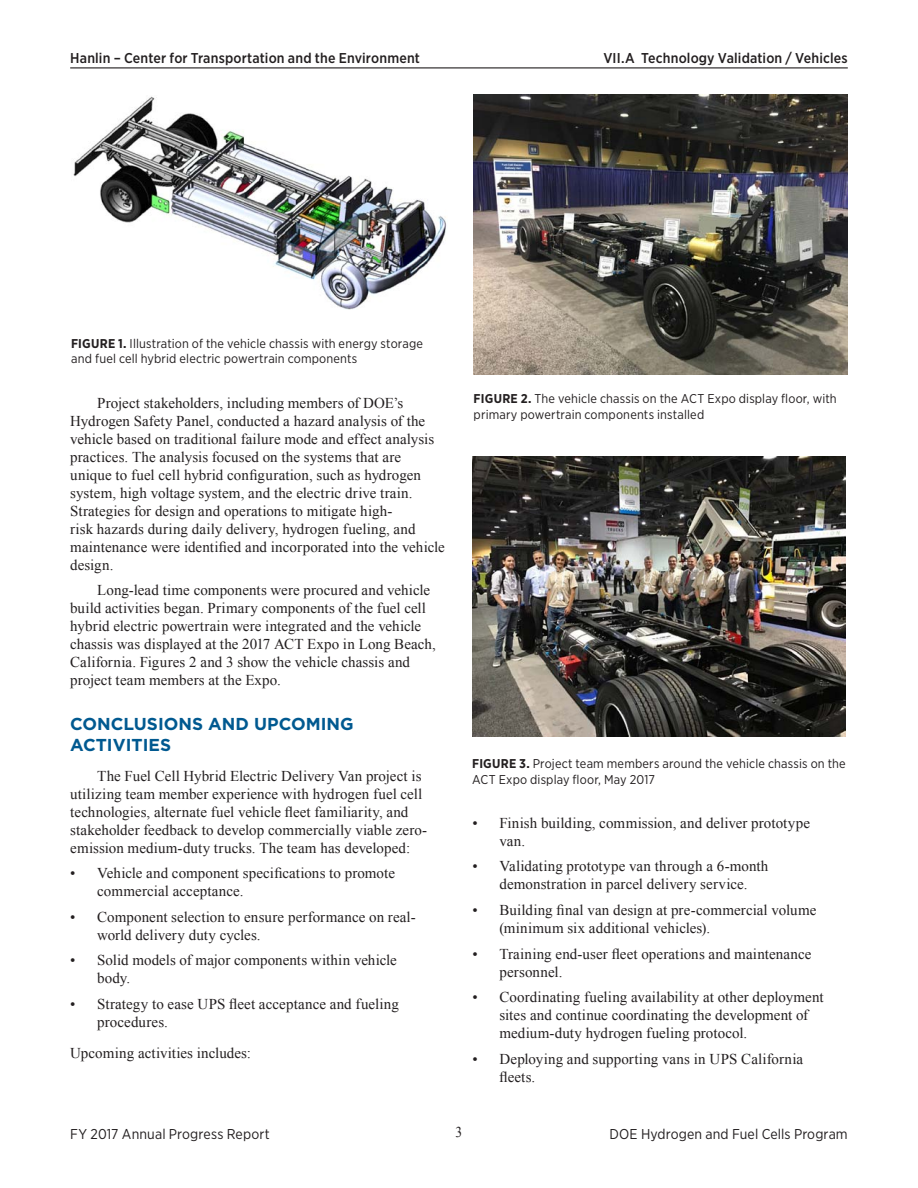
<style>
.page{position:relative;width:918px;height:1188px;background:#fff}
.page>*{position:absolute;margin:0;border:0;box-sizing:border-box;transform-origin:0 0}
._1_Object_Head_Blue{font:700 17.25px/20.7px "Gotham";color:#005990}
._1_Body_text{font:15px/18px "Times New Roman";letter-spacing:.005em;color:#231f20}
._1_Body_text-2{font:15px "Times New Roman";letter-spacing:.005em;color:#231f20;scale:.9 1}
.t1{font:500 14.25px "Gotham Narrow";letter-spacing:.01em;color:#231f20}
.t2{font:14.25px "Gotham Narrow";letter-spacing:.01em;color:#231f20}
._1_FigureTitle{font:12.75px/15.8px "Gotham Narrow";letter-spacing:.01em;color:#231f20}
.s1{font-weight:700}
</style>
<div class="page">
<hr style="left:70px;top:67px;width:778px;height:1px;background:#231f20">
<img style="left:73px;top:96px;width:374px;height:214px">
<img style="left:474px;top:95px;width:373px;height:280px">
<img style="left:472px;top:456px;width:373px;height:280px">
<p class="t1" style="left:70px;top:49px;width:351px">Hanlin – Center for Transportation and the Environment</p>
<p class="t1" style="left:603px;top:49px;width:246px">VII.A Technology Validation / Vehicles</p>
<p class="_1_FigureTitle" style="left:71px;top:335px;width:354px"><span class="s1">FIGURE 1.</span> Illustration of the vehicle chassis with energy storage and fuel cell hybrid electric powertrain components</p>
<p class="_1_Body_text" style="left:70px;top:394px;width:376px;text-indent:27px">Project stakeholders, including members of DOE’s Hydrogen Safety Panel, conducted a hazard analysis of the vehicle based on traditional failure mode and effect analysis practices. The analysis focused on the systems that are unique to fuel cell hybrid configuration, such as hydrogen system, high voltage system, and the electric drive train.<br>Strategies for design and operations to mitigate high-<br>risk hazards during daily delivery, hydrogen fueling, and maintenance were identified and incorporated into the vehicle design.</p>
<p class="_1_Body_text" style="left:70px;top:581px;width:367px;text-indent:27px">Long-lead time components were procured and vehicle build activities began. Primary components of the fuel cell hybrid electric powertrain were integrated and the vehicle chassis was displayed at the 2017 ACT Expo in Long Beach, California. Figures 2 and 3 show the vehicle chassis and project team members at the Expo.</p>
<p class="_1_Object_Head_Blue" style="left:70px;top:713px;width:285px">CONCLUSIONS AND UPCOMING<br>ACTIVITIES</p>
<p class="_1_Body_text" style="left:70px;top:766px;width:359px;text-indent:27px">The Fuel Cell Hybrid Electric Delivery Van project is utilizing team member experience with hydrogen fuel cell technologies, alternate fuel vehicle fleet familiarity, and stakeholder feedback to develop commercially viable zero&shy;emission medium-duty trucks. The team has developed:</p>
<p class="_1_Body_text" style="left:97px;top:864px;width:299px;text-indent:-27px">• Vehicle and component specifications to promote commercial acceptance.</p>
<p class="_1_Body_text" style="left:97px;top:907px;width:320px;text-indent:-27px">• Component selection to ensure performance on real&shy;world delivery duty cycles.</p>
<p class="_1_Body_text" style="left:97px;top:951px;width:301px;text-indent:-27px">• Solid models of major components within vehicle body.</p>
<p class="_1_Body_text" style="left:97px;top:994px;width:303px;text-indent:-27px">• Strategy to ease UPS fleet acceptance and fueling procedures.</p>
<p class="_1_Body_text" style="left:70px;top:1044px;width:182px">Upcoming activities includes:</p>
<p class="_1_FigureTitle" style="left:474px;top:391px;width:365px"><span class="s1">FIGURE 2.</span> The vehicle chassis on the ACT Expo display floor, with primary powertrain components installed</p>
<p class="_1_FigureTitle" style="left:472px;top:755px;width:375px"><span class="s1">FIGURE 3.</span> Project team members around the vehicle chassis on the<br>ACT Expo display floor, May 2017</p>
<p class="_1_Body_text" style="left:500px;top:814px;width:312px;text-indent:-27px">• Finish building, commission, and deliver prototype van.</p>
<p class="_1_Body_text" style="left:472px;top:857px;width:297px;text-align:center">• Validating prototype van through a 6-month demonstration in parcel delivery service.</p>
<p class="_1_Body_text" style="left:500px;top:901px;width:318px;text-indent:-27px">• Building final van design at pre-commercial volume (minimum six additional vehicles).</p>
<p class="_1_Body_text" style="left:500px;top:944px;width:313px;text-indent:-27px">• Training end-user fleet operations and maintenance personnel.</p>
<p class="_1_Body_text" style="left:500px;top:988px;width:326px;text-indent:-27px">• Coordinating fueling availability at other deployment sites and continue coordinating the development of medium-duty hydrogen fueling protocol.</p>
<p class="_1_Body_text" style="left:500px;top:1049px;width:305px;text-indent:-27px">• Deploying and supporting vans in UPS California fleets.</p>
<p class="t2" style="left:70px;top:1125px;width:201px">FY 2017 Annual Progress Report</p>
<p class="_1_Body_text-2" style="left:456px;top:1122px;width:9px">3</p>
<p class="t2" style="left:610px;top:1125px;width:240px">DOE Hydrogen and Fuel Cells Program</p>
</div>
